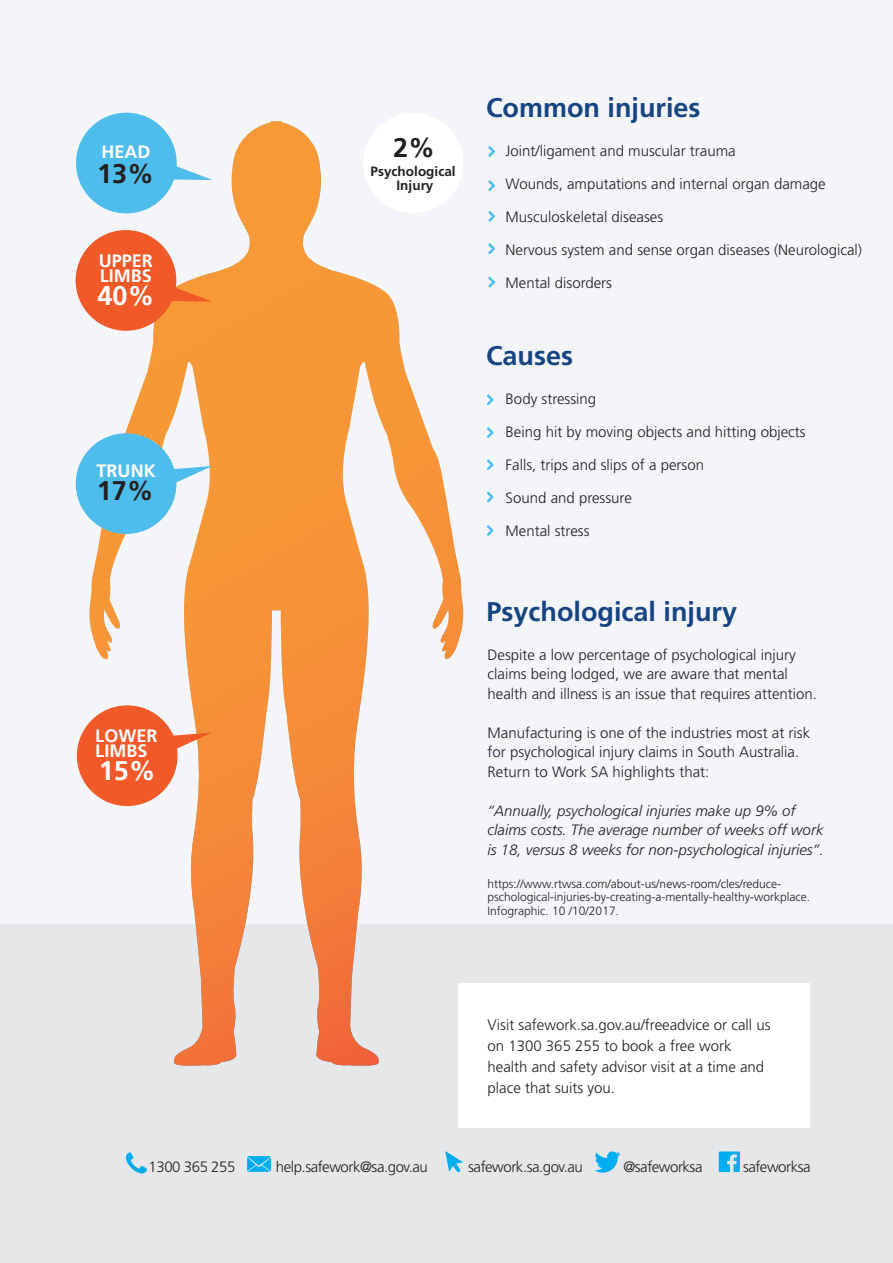
<style>
.page{position:relative;width:893px;height:1263px;background:#fff}
.page>*{position:absolute;margin:0;border:0;box-sizing:border-box;transform-origin:0 0}
.t1{font:700 27px "Frutiger LT Std";color:#164481}
.t2{font:700 27px "Frutiger LT Std";color:#231f20}
.t3{font:700 27px "Frutiger LT Std";color:#fff}
.t4{font:700 18px/15px "Frutiger LT Std";letter-spacing:.005em;color:#fff}
.t5{font:300 15px/19.5px "Frutiger LT Std";color:#231f20}
.t6{font:italic 300 15px/19.5px "Frutiger LT Std";color:#231f20}
.t7{font:300 15px "Frutiger LT Std";letter-spacing:-.03em;color:#231f20}
.t8{font:700 13.5px/13.5px "Frutiger LT Std";letter-spacing:.005em;color:#231f20;text-align:center}
.t9{font:300 12px/13.5px "Frutiger LT Std";color:#231f20}
</style>
<div class="page">
<div style="left:0;top:0;width:893px;height:933px;background:#f3f5f9"></div>
<div style="left:0;top:924px;width:893px;height:339px;background:#e6e7e9"></div>
<div style="left:458px;top:983px;width:352px;height:145px;background:#fff"></div>
<div style="left:76px;top:113px;width:101px;height:100px;background:#4fbdec;border-radius:50%"></div>
<div style="left:363px;top:113px;width:100px;height:100px;background:#fff;border-radius:50%"></div>
<svg style="left:88px;top:121px;width:376px;height:945px"></svg>
<svg style="left:173px;top:466px;width:39px;height:18px"></svg>
<div style="left:76px;top:433px;width:100px;height:101px;background:#4fbdec;border-radius:50%"></div>
<div style="left:77px;top:705px;width:101px;height:101px;background:#f15929;border-radius:50%"></div>
<svg style="left:171px;top:732px;width:41px;height:19px"></svg>
<div style="left:76px;top:230px;width:100px;height:101px;background:#f15929;border-radius:50%"></div>
<svg style="left:171px;top:285px;width:41px;height:17px"></svg>
<svg style="left:488px;top:146px;width:7px;height:11px"></svg>
<svg style="left:488px;top:180px;width:7px;height:11px"></svg>
<svg style="left:488px;top:211px;width:7px;height:11px"></svg>
<svg style="left:488px;top:243px;width:7px;height:11px"></svg>
<svg style="left:488px;top:277px;width:7px;height:11px"></svg>
<svg style="left:487px;top:394px;width:7px;height:11px"></svg>
<svg style="left:487px;top:427px;width:7px;height:11px"></svg>
<svg style="left:487px;top:459px;width:7px;height:11px"></svg>
<svg style="left:487px;top:492px;width:7px;height:11px"></svg>
<svg style="left:487px;top:525px;width:7px;height:11px"></svg>
<svg style="left:594px;top:1151px;width:26px;height:21px"></svg>
<svg style="left:126px;top:1152px;width:21px;height:21px"></svg>
<svg style="left:719px;top:1151px;width:21px;height:21px"></svg>
<svg style="left:247px;top:1156px;width:24px;height:16px"></svg>
<svg style="left:445px;top:1151px;width:18px;height:21px"></svg>
<h1 class="t2" style="left:393px;top:131px;width:44px">2%</h1>
<p class="t4" style="left:102px;top:144px;width:50px">HEAD</p>
<h1 class="t2" style="left:97px;top:157px;width:59px">13%</h1>
<p class="t8" style="left:370px;top:165px;width:87px">Psychological<br>Injury</p>
<p class="t4" style="left:99px;top:253px;width:56px">UPPER<br>LIMBS</p>
<h1 class="t3" style="left:98px;top:280px;width:59px">40%</h1>
<p class="t4" style="left:97px;top:463px;width:61px">TRUNK</p>
<h1 class="t2" style="left:97px;top:475px;width:59px">17%</h1>
<p class="t4" style="left:95px;top:728px;width:64px">LOWER<br>LIMBS</p>
<h1 class="t3" style="left:99px;top:754px;width:59px">15%</h1>
<h1 class="t1" style="left:486px;top:92px;width:216px">Common injuries</h1>
<p class="t5" style="left:506px;top:142px;width:232px">Joint/ligament and muscular trauma</p>
<p class="t5" style="left:506px;top:175px;width:322px">Wounds, amputations and internal organ damage</p>
<p class="t5" style="left:506px;top:208px;width:159px">Musculoskeletal diseases</p>
<p class="t5" style="left:506px;top:241px;width:358px">Nervous system and sense organ diseases (Neurological)</p>
<p class="t5" style="left:506px;top:274px;width:108px">Mental disorders</p>
<h1 class="t1" style="left:486px;top:340px;width:88px">Causes</h1>
<p class="t5" style="left:506px;top:389px;width:92px">Body stressing</p>
<p class="t5" style="left:506px;top:422px;width:302px">Being hit by moving objects and hitting objects</p>
<p class="t5" style="left:506px;top:455px;width:200px">Falls, trips and slips of a person</p>
<p class="t5" style="left:506px;top:488px;width:128px">Sound and pressure</p>
<p class="t5" style="left:506px;top:521px;width:85px">Mental stress</p>
<h1 class="t1" style="left:486px;top:595px;width:252px">Psychological injury</h1>
<p class="t5" style="left:488px;top:645px;width:331px">Despite a low percentage of psychological injury claims being lodged, we are aware that mental health and illness is an issue that requires attention.</p>
<p class="t5" style="left:488px;top:723px;width:324px">Manufacturing is one of the industries most at risk for psychological injury claims in South Australia.<br>Return to Work SA highlights that:</p>
<p class="t6" style="left:488px;top:801px;width:337px">“Annually, psychological injuries make up 9% of claims costs. The average number of weeks off work is 18, versus 8 weeks for non-psychological injuries”.</p>
<p class="t9" style="left:488px;top:877px;width:324px">https://www.rtwsa.com/about-us/news-room/cles/reduce&shy;pschological-injuries-by-creating-a-mentally-healthy-workplace.<br>Infographic. 10 /10/2017.</p>
<p class="t5" style="left:488px;top:1014px;width:284px;line-height:21px">Visit safework.sa.gov.au/freeadvice or call us on 1300 365 255 to book a free work health and safety advisor visit at a time and place that suits you.</p>
<p class="t7" style="left:149px;top:1158px;width:88px">1300 365 255</p>
<p class="t7" style="left:276px;top:1158px;width:153px">help.safework@sa.gov.au</p>
<p class="t7" style="left:468px;top:1158px;width:116px">safework.sa.gov.au</p>
<p class="t7" style="left:623px;top:1158px;width:81px">@safeworksa</p>
<p class="t7" style="left:743px;top:1158px;width:69px">safeworksa</p>
</div>
